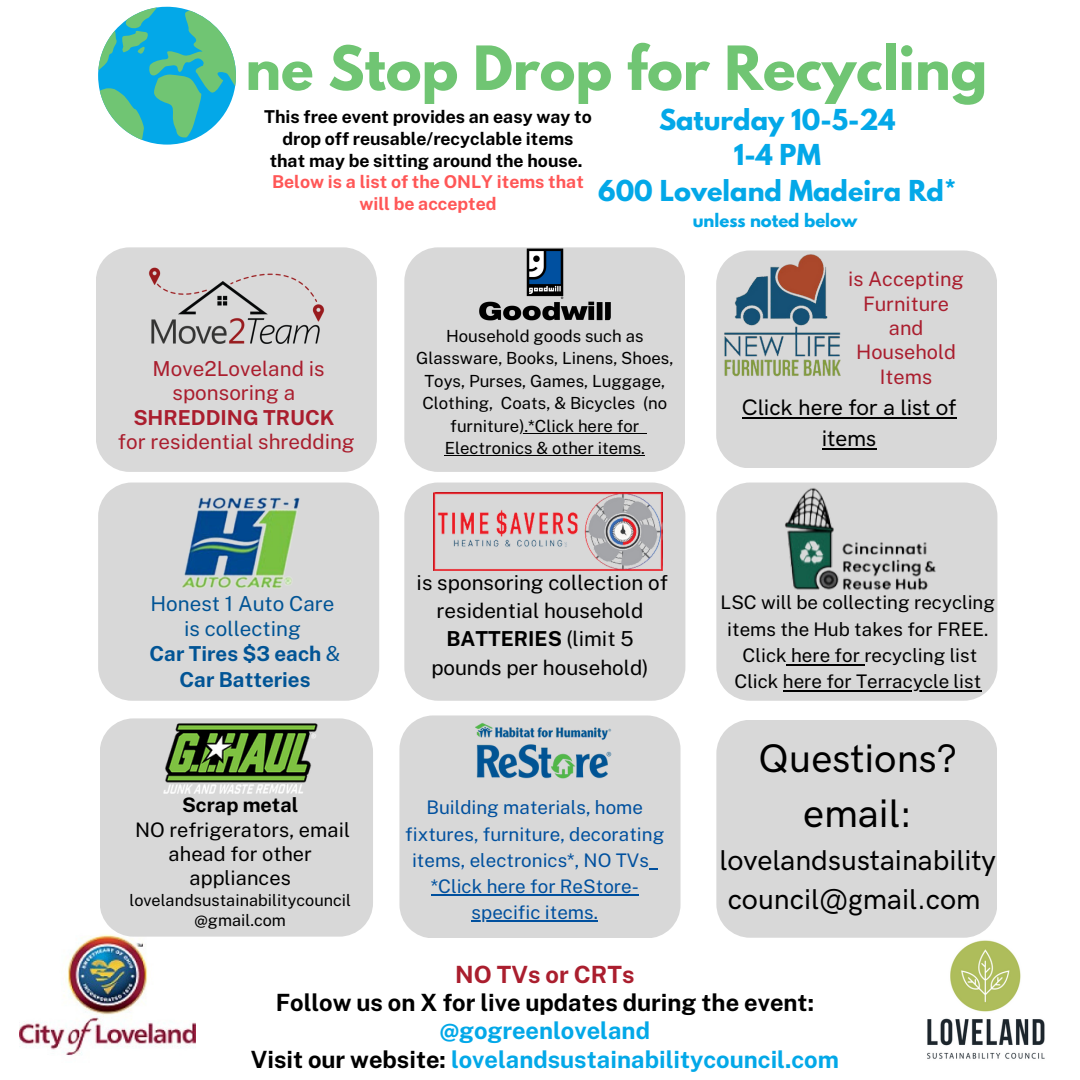
<style>
.page{position:relative;width:1080px;height:1080px;background:#fff}
.page>*{position:absolute;margin:0;border:0;box-sizing:border-box;transform-origin:0 0}
.t1{font:700 54px "League Spartan";color:#70c573}
.t2{font:500 40px/55.2px "HK Grotesk Pro";color:#000;text-align:center}
.t3{font:500 28.75px/39.4px "HK Grotesk Pro";color:#000}
.t4{font:700 25.5px/35.6px "League Spartan";color:#03a8e8;text-align:center}
.t5{font:700 23.75px/28.1px "Public Sans";color:#000;text-align:center}
.t6{font:500 22.5px/31px "HK Grotesk Pro";color:#000;text-align:center}
.t7{font:20.62px/28.1px "Public Sans";color:#000;text-align:center}
.t8{font:20.62px/24.4px "Public Sans";color:#aa1e2e;text-align:center}
.t9{font:20.62px/25.2px "Public Sans";color:#015495;text-align:center}
.t10{font:20px/24.4px "Public Sans";color:#000;text-align:center}
.t11{font:20px/24.4px "Public Sans";color:#aa1e2e;text-align:center}
.t12{font:18.75px/26.2px "Public Sans";color:#00509e;text-align:center}
.t13{font:18.75px/26.2px "Public Sans";color:#000;text-align:center}
.t14{font:700 17.75px/21.5px "Public Sans";color:#000;text-align:center}
.t15{font:700 17.75px/21.5px "Public Sans";color:#ff5757;text-align:center}
.t16{font:16.75px/22.5px "Public Sans";color:#000;text-align:center}
.t17{font:700 16.5px "League Spartan";color:#03a8e8}
.t18{font:16.25px/19.8px "Public Sans";color:#000;text-align:center}
.s1{font-weight:700}
.s2{color:#aa1e2e}
.s3{color:#03a8e8}
</style>
<div class="page">
<img style="left:927px;top:940px;width:118px;height:119px">
<div style="left:716px;top:483px;width:281px;height:218px;background:#d8d8d8"></div>
<img style="left:769px;top:486px;width:188px;height:106px;border-radius:9px">
<div style="left:96px;top:247px;width:281px;height:225px;background:#d9d9d9"></div>
<img style="left:147px;top:247px;width:179px;height:122px">
<div style="left:404px;top:247px;width:281px;height:225px;background:#d8d8d8"></div>
<img style="left:479px;top:247px;width:132px;height:75px;border-radius:6px">
<hr style="left:519px;top:433px;width:120px;height:1px;background:#000">
<hr style="left:445px;top:455px;width:200px;height:1px;background:#000">
<div style="left:404px;top:483px;width:281px;height:218px;background:#d8d8d8"></div>
<img style="left:433px;top:492px;width:229px;height:79px">
<div style="left:399px;top:715px;width:282px;height:223px;background:#d8d8d8"></div>
<img style="left:460px;top:705px;width:165px;height:92px;border-radius:8px">
<svg style="left:649px;top:868px;width:9px;height:2px"></svg>
<hr style="left:431px;top:894px;width:208px;height:2px;background:#00509e">
<hr style="left:472px;top:920px;width:126px;height:2px;background:#00509e">
<div style="left:98px;top:483px;width:281px;height:218px;background:#d8d8d8"></div>
<img style="left:154px;top:494px;width:174px;height:98px;border-radius:8px">
<img style="left:20px;top:936px;width:176px;height:120px">
<div style="left:100px;top:718px;width:273px;height:219px;background:#d8d8d8"></div>
<img style="left:154px;top:718px;width:172px;height:80px">
<div style="left:716px;top:720px;width:281px;height:218px;background:#d8d8d8"></div>
<svg style="left:98px;top:7px;width:138px;height:138px"></svg>
<div style="left:716px;top:251px;width:281px;height:217px;background:#d8d8d8"></div>
<img style="left:716px;top:250px;width:136px;height:135px">
<hr style="left:742px;top:417px;width:214px;height:2px;background:#000">
<hr style="left:822px;top:448px;width:54px;height:2px;background:#000">
<hr style="left:791px;top:664px;width:73px;height:2px;background:#000">
<hr style="left:783px;top:690px;width:198px;height:2px;background:#000">
<p class="t1" style="left:183px;top:41px;width:806px">O ne Stop Drop for Recycling</p>
<h6 class="t4" style="left:598px;top:105px;width:360px">Saturday 10-5-24<br>1-4 PM<br>600 Loveland Madeira Rd*</h6>
<h6 class="t17" style="left:693px;top:212px;width:166px">unless noted below</h6>
<h3 class="t14" style="left:264px;top:106px;width:329px">This free event provides an easy way to drop off reusable/recyclable items that may be sitting around the house.</h3>
<p class="t15" style="left:272px;top:171px;width:313px">Below is a list of the ONLY items that will be accepted</p>
<p class="t8" style="left:118px;top:356px;width:238px">Move2Loveland is sponsoring a<br><span class="s1">SHREDDING TRUCK<br></span>for residential shredding</p>
<p class="t9" style="left:149px;top:591px;width:193px">Honest 1 Auto Care is collecting<br><span class="s1">Car Tires $3 each</span> &amp;<br><span class="s1">Car Batteries</span></p>
<p class="t10" style="left:135px;top:793px;width:216px"><span class="s1">Scrap metal<br></span>NO refrigerators, email ahead for other appliances</p>
<p class="t18" style="left:130px;top:890px;width:223px">lovelandsustainabilitycouncil @gmail.com</p>
<p class="t16" style="left:416px;top:324px;width:259px">Household goods such as<br>Glassware, Books, Linens, Shoes,<br>Toys, Purses, Games, Luggage,<br>Clothing, Coats, &amp; Bicycles (no furniture).*Click here for</p>
<h6 class="t16" style="left:445px;top:437px;width:202px">Electronics &amp; other items.</h6>
<p class="t7" style="left:417px;top:569px;width:253px">is sponsoring collection of residential household<br><span class="s1">BATTERIES</span> (limit 5 pounds per household)</p>
<h5 class="t12" style="left:405px;top:794px;width:261px">Building materials, home fixtures, furniture, decorating items, electronics*, NO TVs *Click here for ReStore-</h5>
<p class="t12" style="left:472px;top:899px;width:128px">specific items.</p>
<h2 class="t11" style="left:848px;top:267px;width:117px">is Accepting<br>Furniture and<br>Household<br>Items</h2>
<h6 class="t6" style="left:742px;top:393px;width:216px">Click here for a list of items</h6>
<p class="t13" style="left:721px;top:590px;width:276px">LSC will be collecting recycling items the Hub takes for FREE.<br>Click here for recycling list<br>Click here for Terracycle list</p>
<h2 class="t2" style="left:759px;top:732px;width:200px">Questions? email:</h2>
<h3 class="t3" style="left:720px;top:842px;width:278px">lovelandsustainability council@gmail.com</h3>
<h6 class="t5" style="left:251px;top:961px;width:590px"><span class="s2">NO TVs or CRTs<br></span>Follow us on X for live updates during the event: <span class="s3">@gogreenloveland<br></span>Visit our website: <span class="s3">lovelandsustainabilitycouncil.com</span></h6>
</div>
